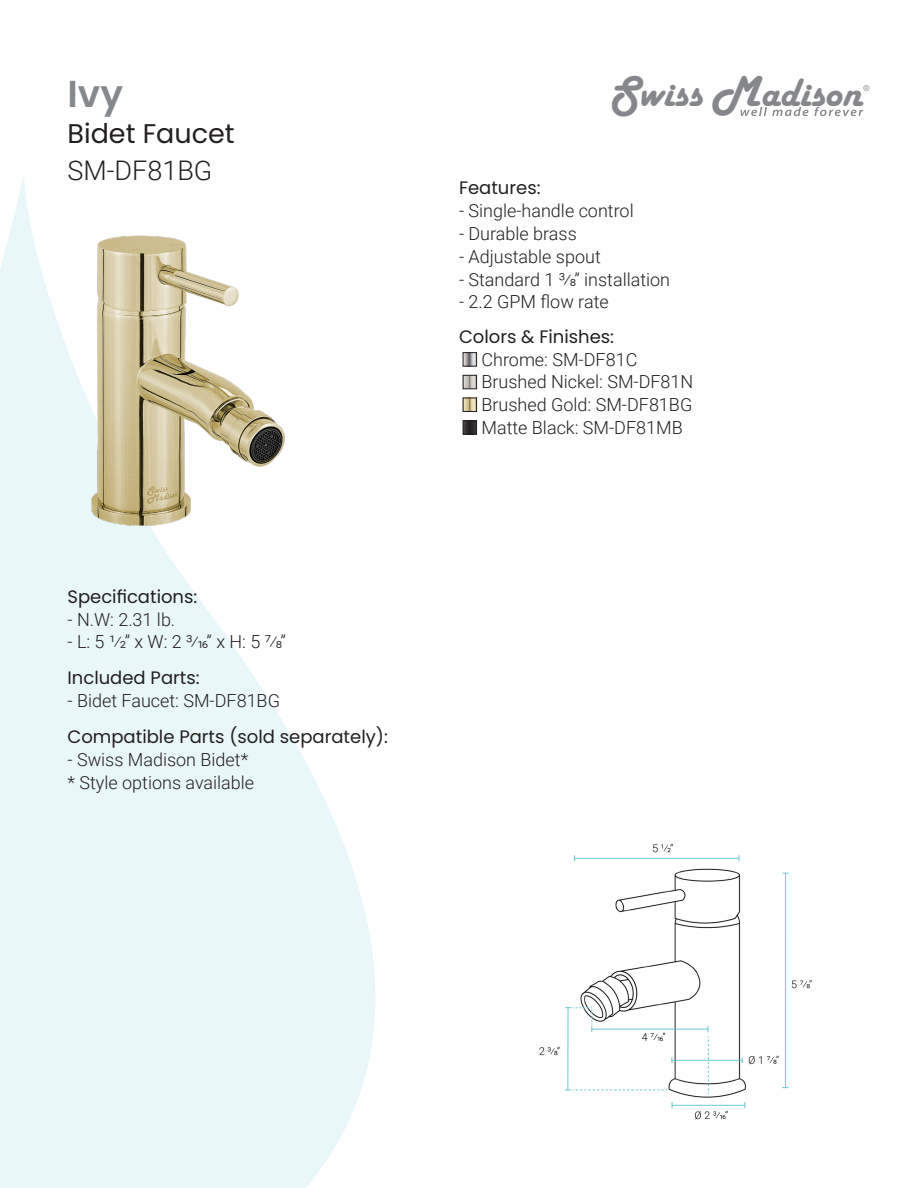
<style>
.page{position:relative;width:918px;height:1188px;background:#fff}
.page>*{position:absolute;margin:0;border:0;box-sizing:border-box;transform-origin:0 0}
.t1{font:41.1px "Harlow Solid";color:#85878a}
.t2{font:600 37.5px "Poppins";color:#85898c}
.t3{font:27px "Poppins";color:#231f20}
.t4{font:300 27px "Roboto";color:#231f20}
.t5{font:300 18px "Roboto";color:#231f20}
.t6{font:18px "Poppins";color:#231f20}
.t7{font:8.1px "Arial";color:#85878a}
.s1{font-size:45px}
</style>
<div class="page">
<svg style="left:0;top:176px;width:375px;height:1012px;fill:#eaf7f8"></svg>
<svg style="left:740px;top:107px;width:123px;height:9px"></svg>
<img style="left:539px;top:844px;width:273px;height:276px">
<img style="left:465px;top:354px;width:10px;height:10px">
<div style="left:463px;top:352px;width:14px;height:14px;border:1px solid #231f20"></div>
<img style="left:465px;top:377px;width:10px;height:10px">
<div style="left:463px;top:375px;width:14px;height:14px;border:1px solid #231f20"></div>
<img style="left:465px;top:400px;width:10px;height:10px">
<div style="left:463px;top:398px;width:14px;height:14px;border:1px solid #231f20"></div>
<img style="left:465px;top:422px;width:10px;height:10px">
<div style="left:463px;top:420px;width:14px;height:14px;border:1px solid #231f20"></div>
<img style="left:47px;top:207px;width:263px;height:347px">
<p class="t2" style="left:68px;top:72px;width:57px">Ivy</p>
<p class="t3" style="left:68px;top:118px;width:169px">Bidet Faucet</p>
<p class="t4" style="left:68px;top:152px;width:146px">SM-DF81BG</p>
<p class="t6" style="left:68px;top:586px;width:131px">Specifications:</p>
<p class="t5" style="left:68px;top:607px;width:109px">- N.W: 2.31 lb.</p>
<p class="t5" style="left:68px;top:629px;width:220px">- L: 5 1/2” x W: 2 3/16” x H: 5 7/8”</p>
<p class="t6" style="left:68px;top:667px;width:134px">Included Parts:</p>
<p class="t5" style="left:68px;top:688px;width:214px">- Bidet Faucet: SM-DF81BG</p>
<p class="t6" style="left:68px;top:727px;width:322px">Compatible Parts (sold separately):</p>
<p class="t5" style="left:68px;top:747px;width:182px">- Swiss Madison Bidet*</p>
<p class="t5" style="left:68px;top:770px;width:188px">* Style options available</p>
<p class="t1" style="left:609px;top:70px;width:254px"><span class="s1">S</span>wiss <span class="s1">M</span>adison</p>
<p class="t7" style="left:863px;top:83px;width:8px">®</p>
<p class="t6" style="left:459px;top:178px;width:83px">Features:</p>
<p class="t5" style="left:459px;top:198px;width:176px">- Single-handle control</p>
<p class="t5" style="left:459px;top:221px;width:119px">- Durable brass</p>
<p class="t5" style="left:459px;top:244px;width:143px">- Adjustable spout</p>
<p class="t5" style="left:459px;top:267px;width:213px">- Standard 1 3/8” installation</p>
<p class="t5" style="left:459px;top:289px;width:151px">- 2.2 GPM flow rate</p>
<p class="t6" style="left:459px;top:326px;width:157px">Colors &amp; Finishes:</p>
<p class="t5" style="left:482px;top:347px;width:157px">Chrome: SM-DF81C</p>
<p class="t5" style="left:482px;top:369px;width:213px">Brushed Nickel: SM-DF81N</p>
<p class="t5" style="left:482px;top:392px;width:212px">Brushed Gold: SM-DF81BG</p>
<p class="t5" style="left:482px;top:415px;width:203px">Matte Black: SM-DF81MB</p>
</div>
